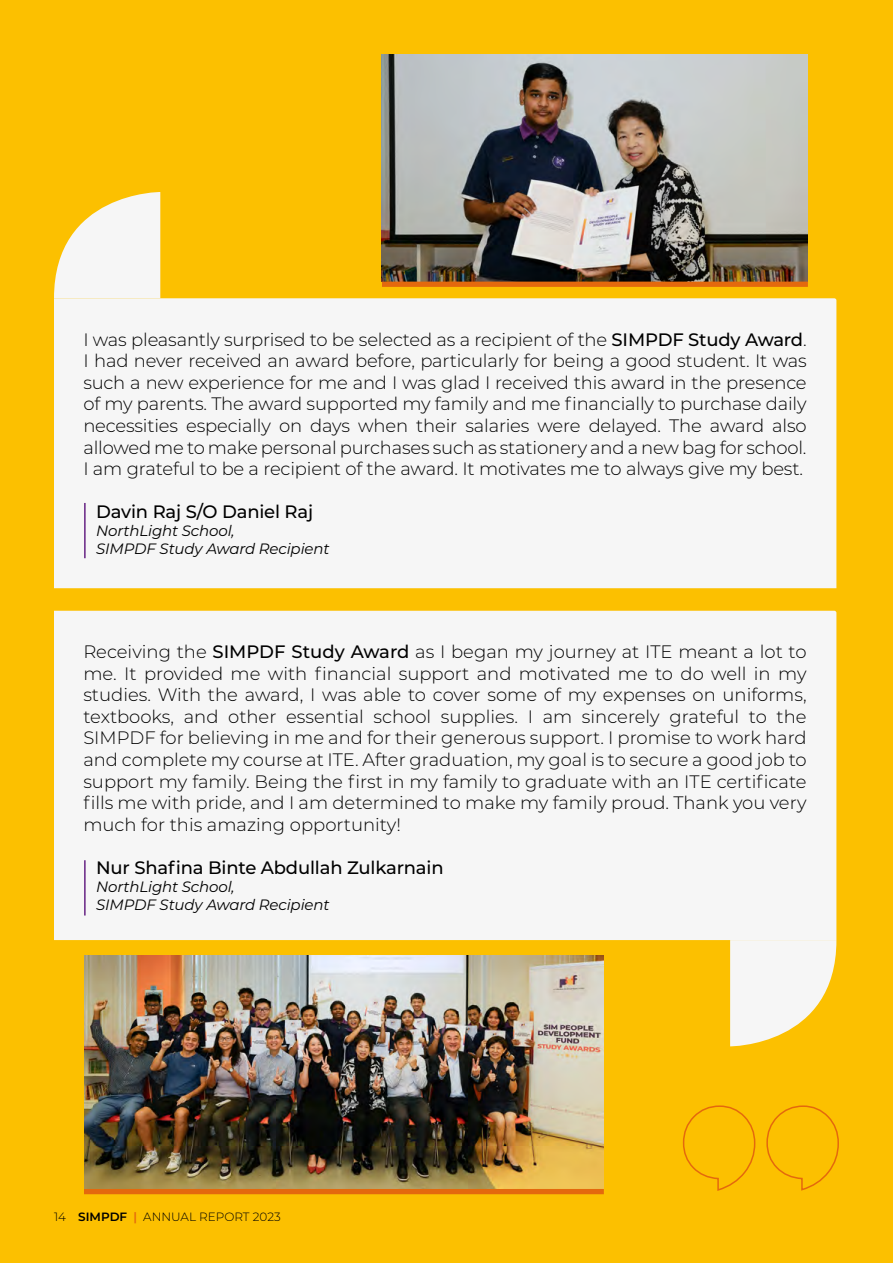
<style>
.page{position:relative;width:893px;height:1263px;background:#fcc000}
.page>*{position:absolute;margin:0;border:0;box-sizing:border-box;transform-origin:0 0}
.t1{font:300 18px/21.6px "Montserrat";letter-spacing:-.01em;color:#000;text-align:justify}
.t2{font:500 18px "Montserrat";letter-spacing:-.01em;color:#000}
.t3{font:italic 15px/18px "Montserrat";letter-spacing:-.01em;color:#000}
.t4{font:300 12px "Montserrat";color:#000}
.t5{font:600 12px "Montserrat";color:#000}
.s1{font-weight:500}
.s2{font-weight:300}
.s3{color:#e4690d}
</style>
<div class="page">
<svg style="left:682px;top:1105px;width:157px;height:86px"></svg>
<div style="left:54px;top:298px;width:782px;height:290px;background:#f6f6f6"></div>
<hr style="left:84px;top:503px;width:2px;height:55px;background:#662383">
<div style="left:54px;top:611px;width:782px;height:329px;background:#f6f6f6"></div>
<hr style="left:84px;top:860px;width:2px;height:55px;background:#662383">
<img style="left:84px;top:955px;width:520px;height:234px">
<div style="left:84px;top:1189px;width:520px;height:5px;background:#e4690d"></div>
<svg style="left:730px;top:940px;width:106px;height:106px"></svg>
<svg style="left:54px;top:192px;width:106px;height:106px"></svg>
<img style="left:382px;top:54px;width:426px;height:228px">
<div style="left:382px;top:282px;width:426px;height:5px;background:#e4690d"></div>
<p class="t1" style="left:83px;top:328px;width:725px">I was pleasantly surprised to be selected as a recipient of the <span class="s1">SIMPDF Study Award</span>.<br>I had never received an award before, particularly for being a good student. It was such a new experience for me and I was glad I received this award in the presence of my parents. The award supported my family and me financially to purchase daily necessities especially on days when their salaries were delayed. The award also allowed me to make personal purchases such as stationery and a new bag for school.<br>I am grateful to be a recipient of the award. It motivates me to always give my best.</p>
<p class="t2" style="left:96px;top:499px;width:218px">Davin Raj S/O Daniel Raj</p>
<p class="t3" style="left:96px;top:522px;width:235px">NorthLight School,<br>SIMPDF Study Award Recipient</p>
<p class="t1" style="left:83px;top:640px;width:725px">Receiving the <span class="s1">SIMPDF Study Award</span> as I began my journey at ITE meant a lot to me. It provided me with financial support and motivated me to do well in my studies. With the award, I was able to cover some of my expenses on uniforms, textbooks, and other essential school supplies. I am sincerely grateful to the SIMPDF for believing in me and for their generous support. I promise to work hard and complete my course at ITE. After graduation, my goal is to secure a good job to support my family. Being the first in my family to graduate with an ITE certificate fills me with pride, and I am determined to make my family proud. Thank you very much for this amazing opportunity!</p>
<p class="t2" style="left:96px;top:855px;width:349px">Nur Shafina Binte Abdullah Zulkarnain</p>
<p class="t3" style="left:96px;top:877px;width:235px">NorthLight School,<br>SIMPDF Study Award Recipient</p>
<p class="t5" style="left:54px;top:1208px;width:85px"><span class="s2">14</span> SIMPDF <span class="s3">|</span></p>
<p class="t4" style="left:143px;top:1208px;width:139px">ANNUAL REPORT 2023</p>
</div>
